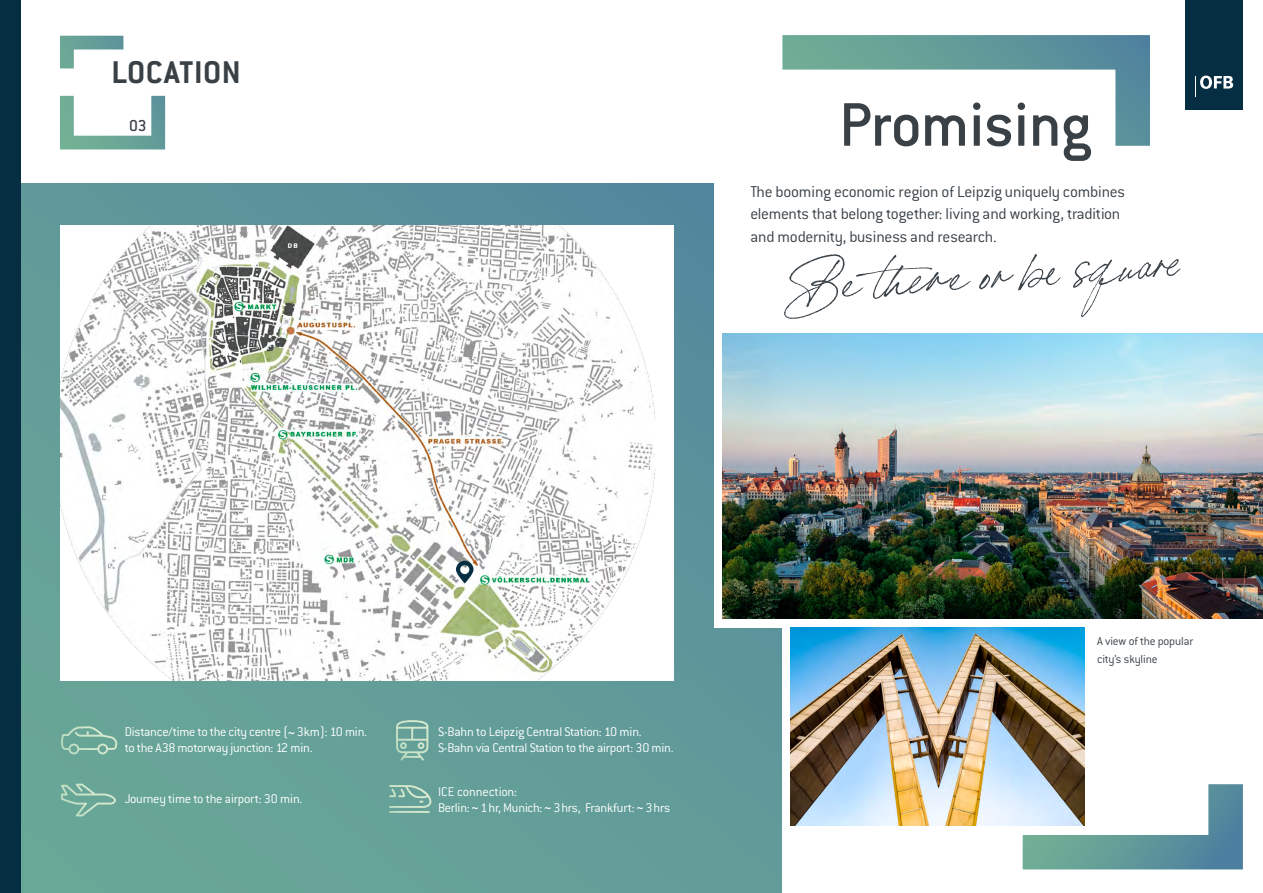
<style>
.page{position:relative;width:1263px;height:893px;background:#fff}
.page>*{position:absolute;margin:0;border:0;box-sizing:border-box;transform-origin:0 0}
.t1{font:500 67.5px "Conduit ITC";letter-spacing:-.005em;color:#394147}
.t2{font:54px "Bon Vivant";color:#394147}
.t3{font:700 34.5px "Conduit ITC";letter-spacing:.015em;color:#394147}
.t4{font:500 17.4px "Conduit ITC";color:#394147}
.t5{font:300 17.25px/22.5px "Conduit ITC";letter-spacing:-.015em;color:#394147}
.t6{font:300 13.8px/15.8px "Conduit ITC";letter-spacing:-.02em;color:#fff}
.t7{font:300 12.75px/18px "Conduit ITC";letter-spacing:-.015em;color:#394147}
.s1{font-family:"Arial Narrow";font-weight:400}
</style>
<div class="page">
<div style="left:0;top:183px;width:781px;height:710px;background:linear-gradient(to bottom,#568d99,#65a297)"></div>
<div style="left:714px;top:174px;width:174px;height:454px;background:#fff"></div>
<div style="left:60px;top:225px;width:613px;height:455px;background:#fff"></div>
<img style="left:60px;top:225px;width:595px;height:455px">
<img style="left:790px;top:628px;width:295px;height:198px">
<img style="left:722px;top:333px;width:541px;height:286px">
<svg style="left:988px;top:750px;width:255px;height:120px"></svg>
<svg style="left:782px;top:35px;width:368px;height:111px"></svg>
<svg style="left:61px;top:726px;width:56px;height:28px;background:#7fb3a2"></svg>
<svg style="left:61px;top:784px;width:55px;height:32px;background:#7cb2a1"></svg>
<svg style="left:389px;top:785px;width:42px;height:28px"></svg>
<svg style="left:396px;top:720px;width:32px;height:40px"></svg>
<svg style="left:456px;top:561px;width:17px;height:22px"></svg>
<div style="left:0;top:0;width:20px;height:893px;background:#062e43"></div>
<div style="left:1185px;top:0;width:58px;height:109px;background:#062e43"></div>
<svg style="left:1195px;top:76px;width:38px;height:21px"></svg>
<svg style="left:60px;top:36px;width:105px;height:113px"></svg>
<h3 class="t3" style="left:111px;top:52px;width:131px">LOCATION</h3>
<p class="t4" style="left:129px;top:116px;width:19px">03</p>
<h1 class="t1" style="left:839px;top:87px;width:254px">Promising</h1>
<p class="t5" style="left:750px;top:180px;width:376px">The booming economic region of Leipzig uniquely combines elements that belong together: living and working, tradition and modernity, business and research.</p>
<h2 class="t2" style="left:787px;top:250px;width:368px;rotate:-4deg">Be ther e or be square</h2>
<p class="t6" style="left:125px;top:724px;width:244px">Distance/time to the city centre (<span class="s1">~</span> 3km): 10 min. to the A38 motorway junction: 12 min.</p>
<p class="t6" style="left:125px;top:791px;width:179px">Journey time to the airport: 30 min.</p>
<p class="t6" style="left:438px;top:784px;width:234px">ICE connection:<br>Berlin: <span class="s1">~</span> 1hr, Munich: <span class="s1">~</span> 3hrs, Frankfurt: <span class="s1">~</span> 3hrs</p>
<p class="t6" style="left:438px;top:724px;width:237px">S-Bahn to Leipzig Central Station: 10 min.<br>S-Bahn via Central Station to the airport: 30 min.</p>
<p class="t7" style="left:1097px;top:632px;width:98px">A view of the popular city’s skyline</p>
</div>
